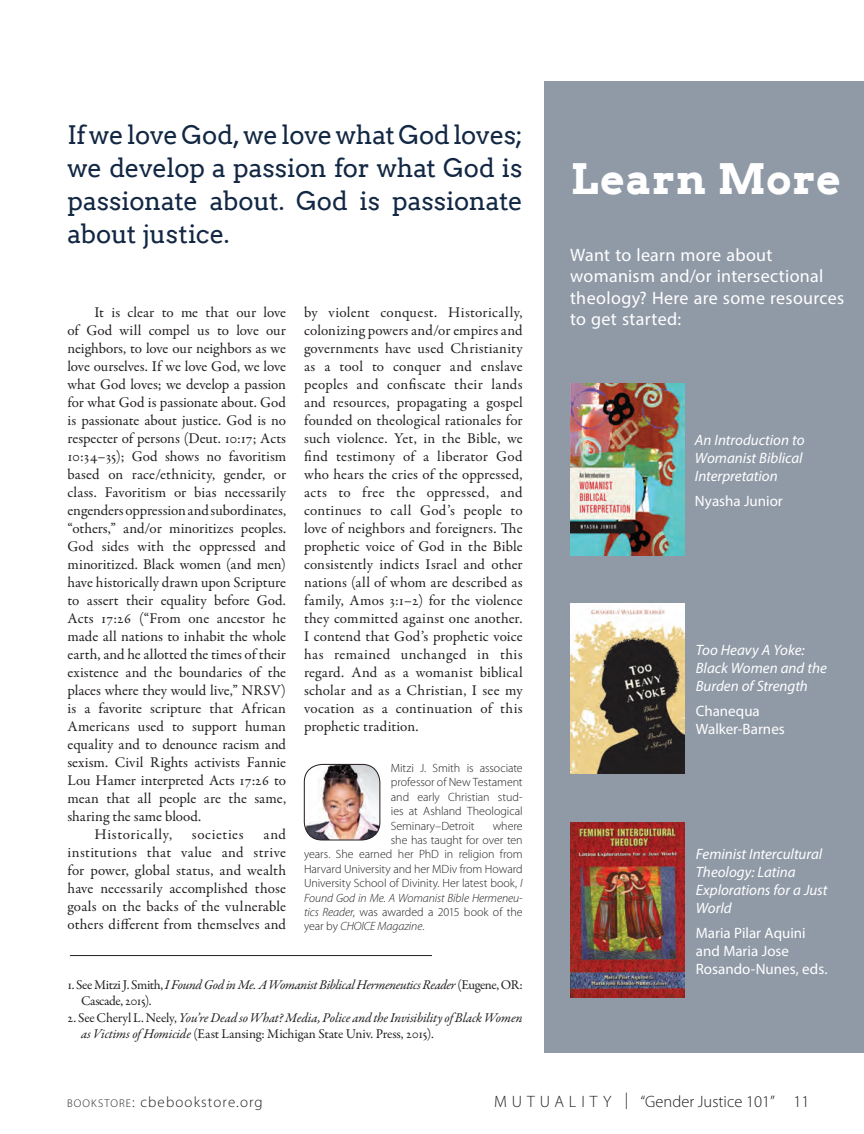
<style>
.page{position:relative;width:864px;height:1134px;background:#fff}
.page>*{position:absolute;margin:0;border:0;box-sizing:border-box;transform-origin:0 0}
.t1{font:700 42px "Arvo";letter-spacing:.02em;color:#fff}
.t2{font:25.5px/33px "Arvo";letter-spacing:-.01em;color:#122743;text-align:justify}
.t3{font:18px/21.6px "Myriad Pro";letter-spacing:.015em;color:#fff}
.t4{font:300 16.5px "Myriad Pro";color:#231f20}
.t5{font:15px/18px "Garamond Premr Pro";letter-spacing:.005em;color:#231f20;text-align:justify}
.t6{font:italic 15px/18px "Myriad Pro";color:#fff}
.t7{font:15px/18px "Myriad Pro";color:#fff}
.t8{font:300 15px "Myriad Pro";letter-spacing:.075em;color:#231f20}
.t9{font:15px "Garamond Premr Pro";letter-spacing:.045em;color:#231f20}
.t10{font:italic 13.5px/16.2px "Garamond Premr Pro";letter-spacing:-.025em;color:#231f20}
.t11{font:300 12px/14.4px "Myriad Pro";letter-spacing:-.005em;color:#231f20;text-align:justify}
.t12{font:italic 300 12px "Myriad Pro";letter-spacing:-.005em;color:#231f20}
.s1{font-style:italic}
.s2{font-style:normal}
.s3{font-size:11.25px}
.s4{font-style:inherit}
</style>
<div class="page">
<div style="left:544px;top:81px;width:320px;height:972px;background:#909aa7"></div>
<hr style="left:70px;top:955px;width:362px;height:1px;background:#231f20">
<img style="left:304px;top:764px;width:76px;height:76px">
<div style="left:304px;top:764px;width:76px;height:76px;border:1px solid #231f20;border-radius:18px"></div>
<img style="left:570px;top:604px;width:114px;height:170px">
<img style="left:570px;top:384px;width:114px;height:171px">
<img style="left:570px;top:822px;width:114px;height:176px">
<h2 class="t2" style="left:68px;top:118px;width:457px">If we love God, we love what God loves; we develop a passion for what God is passionate about. God is passionate about justice.</h2>
<p class="t5" style="left:94px;top:303px;width:193px">It is clear to me that our love</p>
<p class="t5" style="left:68px;top:321px;width:220px">of God will compel us to love our</p>
<p class="t5" style="left:68px;top:339px;width:220px">neighbors, to love our neighbors as we</p>
<p class="t5" style="left:68px;top:357px;width:220px">love ourselves. If we love God, we love</p>
<p class="t5" style="left:68px;top:375px;width:220px">what God loves; we develop a passion</p>
<p class="t5" style="left:68px;top:393px;width:220px">for what God is passionate about. God</p>
<p class="t5" style="left:68px;top:411px;width:220px">is passionate about justice. God is no</p>
<p class="t5" style="left:68px;top:429px;width:220px">respecter of persons (Deut. 10:17; Acts</p>
<p class="t5" style="left:68px;top:447px;width:220px">10:34–35); God shows no favoritism</p>
<p class="t5" style="left:68px;top:465px;width:220px">based on race/ethnicity, gender, or</p>
<p class="t5" style="left:68px;top:483px;width:220px">class. Favoritism or bias necessarily</p>
<p class="t5" style="left:68px;top:501px;width:220px">engenders oppression and subordinates,</p>
<p class="t5" style="left:68px;top:519px;width:220px">“others,” and/or minoritizes peoples.</p>
<p class="t5" style="left:68px;top:537px;width:220px">God sides with the oppressed and</p>
<p class="t5" style="left:68px;top:555px;width:220px">minoritized. Black women (and men)</p>
<p class="t5" style="left:68px;top:573px;width:220px">have historically drawn upon Scripture</p>
<p class="t5" style="left:68px;top:591px;width:220px">to assert their equality before God.</p>
<p class="t5" style="left:68px;top:609px;width:220px">Acts 17:26 (“From one ancestor he</p>
<p class="t5" style="left:68px;top:627px;width:220px">made all nations to inhabit the whole</p>
<p class="t5" style="left:68px;top:645px;width:220px">earth, and he allotted the times of their</p>
<p class="t5" style="left:68px;top:663px;width:220px">existence and the boundaries of the</p>
<p class="t5" style="left:68px;top:681px;width:220px">places where they would live,” NRSV)</p>
<p class="t5" style="left:68px;top:699px;width:220px">is a favorite scripture that African</p>
<p class="t5" style="left:68px;top:717px;width:220px">Americans used to support human</p>
<p class="t5" style="left:68px;top:735px;width:220px">equality and to denounce racism and</p>
<p class="t5" style="left:68px;top:753px;width:220px">sexism. Civil Rights activists Fannie</p>
<p class="t5" style="left:68px;top:771px;width:220px">Lou Hamer interpreted Acts 17:26 to</p>
<p class="t5" style="left:68px;top:789px;width:220px">mean that all people are the same,</p>
<p class="t5" style="left:68px;top:807px;width:135px">sharing the same blood.</p>
<p class="t9" style="left:94px;top:825px;width:79px">Historically,</p>
<p class="t5" style="left:192px;top:825px;width:53px">societies</p>
<p class="t5" style="left:68px;top:825px;width:220px;text-indent:196px">and institutions that value and strive for power, global status, and wealth have necessarily accomplished those goals on the backs of the vulnerable others different from themselves and</p>
<p class="t5" style="left:304px;top:303px;width:220px">by violent conquest. Historically, colonizing powers and/or empires and governments have used Christianity as a tool to conquer and enslave peoples and confiscate their lands and resources, propagating a gospel founded on theological rationales for such violence. Yet, in the Bible, we find testimony of a liberator God who hears the cries of the oppressed, acts to free the oppressed, and continues to call God’s people to love of neighbors and foreigners. The prophetic voice of God in the Bible consistently indicts Israel and other nations (all of whom are described as family, Amos 3:1–2) for the violence they committed against one another.<br>I contend that God’s prophetic voice has remained unchanged in this regard. And as a womanist biblical scholar and as a Christian, I see my vocation as a continuation of this prophetic tradition.</p>
<p class="t11" style="left:391px;top:761px;width:133px">Mitzi J. Smith is associate professor of New Testament and early Christian stud&shy;ies at Ashland Theological Seminary–Detroit</p>
<p class="t11" style="left:493px;top:819px;width:32px">where</p>
<p class="t11" style="left:391px;top:833px;width:133px">she has taught for over ten</p>
<p class="t11" style="left:304px;top:847px;width:220px">years. She earned her PhD in religion from</p>
<p class="t11" style="left:304px;top:862px;width:220px">Harvard University and her MDiv from Howard</p>
<p class="t11" style="left:304px;top:876px;width:220px">University School of Divinity. Her latest book, <span class="s1">I</span></p>
<p class="t12" style="left:304px;top:891px;width:220px">Found God in Me. A Womanist Bible Hermeneu-</p>
<p class="t11" style="left:304px;top:905px;width:220px"><span class="s1">tics Reader</span>, was awarded a 2015 book of the</p>
<p class="t12" style="left:304px;top:920px;width:122px"><span class="s2">year by</span> CHOICE Magazine<span class="s2">.</span></p>
<p class="t10" style="left:81px;top:978px;width:443px;text-indent:-14px"><span class="s2">1. See Mitzi J. Smith,</span> I Found God in Me. A Womanist Biblical Hermeneutics Reader <span class="s2">(Eugene, OR:<br>Cascade, 2015).</span></p>
<p class="t10" style="left:81px;top:1010px;width:443px;text-indent:-14px"><span class="s2">2. See Cheryl L. Neely,</span> You’re Dead so What? Media, Police and the Invisibility of Black Women as Victims of Homicide <span class="s2">(East Lansing: Michigan State Univ. Press, 2015).</span></p>
<h1 class="t1" style="left:571px;top:152px;width:271px">Learn More</h1>
<p class="t3" style="left:570px;top:243px;width:276px">Want to learn more about womanism and/or intersectional theology? Here are some resources to get started:</p>
<p class="t6" style="left:695px;top:431px;width:111px">An Introduction to<br>Womanist Biblical<br>Interpretation</p>
<p class="t7" style="left:695px;top:491px;width:89px">Nyasha Junior</p>
<p class="t6" style="left:696px;top:641px;width:133px">Too Heavy A Yoke:<br>Black Women and the<br>Burden of Strength</p>
<p class="t7" style="left:696px;top:702px;width:90px">Chanequa<br>Walker-Barnes</p>
<p class="t6" style="left:696px;top:845px;width:133px">Feminist Intercultural<br>Theology: Latina<br>Explorations for a Just<br>World</p>
<p class="t7" style="left:696px;top:923px;width:133px">Maria Pilar Aquini and Maria Jose<br>Rosando-Nunes, eds.</p>
<p class="t8" style="left:67px;top:1094px;width:197px"><span class="s3">BOOKSTORE</span><span class="s4">:</span> cbebookstore.org</p>
<p class="t4" style="left:494px;top:1092px;width:317px">M U T U A L I T Y | “Gender Justice 101” 11</p>
</div>
